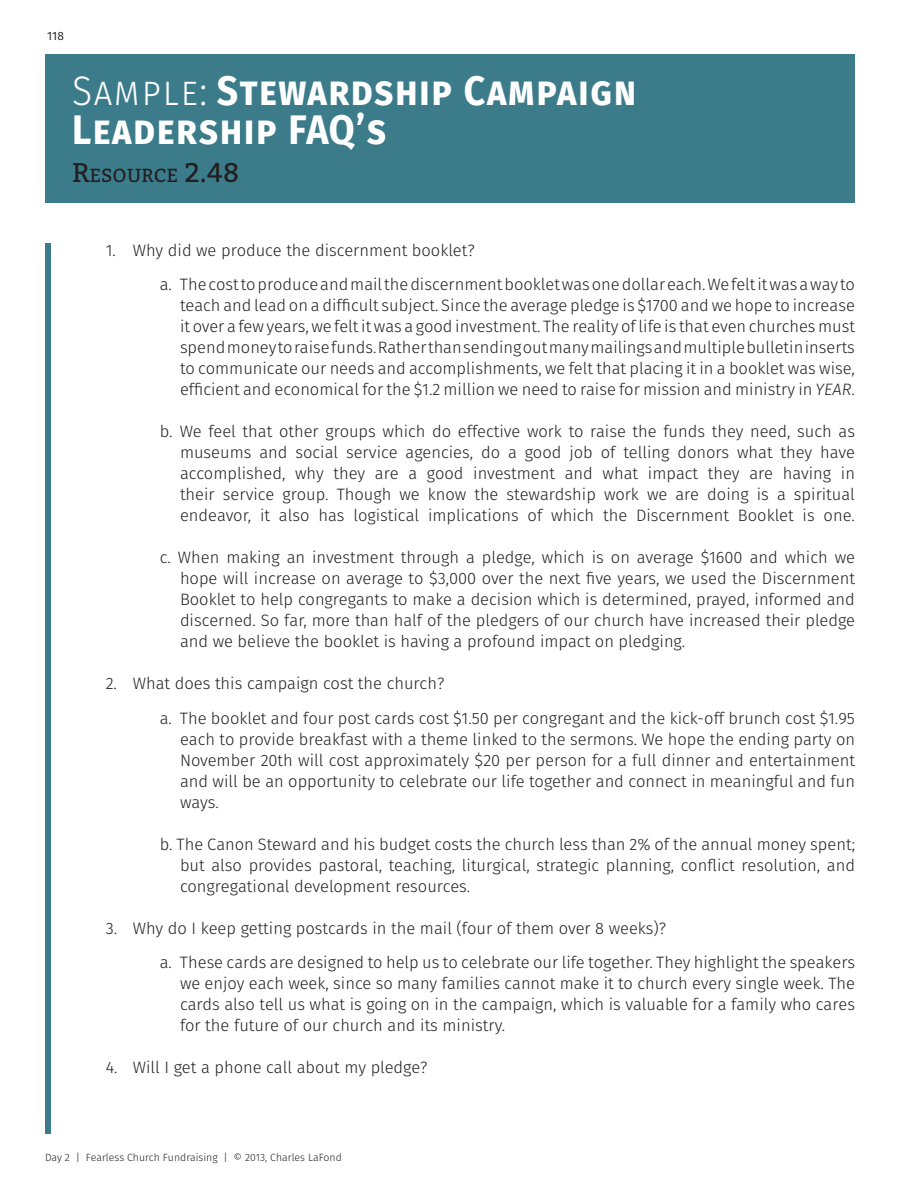
<style>
.page{position:relative;width:918px;height:1188px;background:#fff}
.page>*{position:absolute;margin:0;border:0;box-sizing:border-box;transform-origin:0 0}
.Page_Headers{font:700 41.25px/39px "Fira Sans";letter-spacing:.04em;color:#fff;scale:.91 1}
.Page_Headers-2{font:18.9px "Bitter";color:#231f20}
.Body_Text{font:300 16.5px/21px "Fira Sans";color:#231f20;text-align:justify}
.t1{font:12px "Fira Sans";color:#231f20}
.Footer_Right{font:300 10.5px "Fira Sans";color:#231f20}
.s1{font-weight:300}
.s2{font-size:27px}
.s3{font-style:italic}
</style>
<div class="page">
<div style="left:45px;top:54px;width:810px;height:148px;background:#3c7c8a"></div>
<div style="left:45px;top:243px;width:6px;height:891px;background:#3c7c8a"></div>
<p class="t1" style="left:47px;top:27px;width:18px">118</p>
<p class="Page_Headers" style="left:72px;top:68px;width:622px"><span class="s1">Sample:</span> Stewardship Campaign<br>Leadership FAQ’s</p>
<p class="Page_Headers-2" style="left:72px;top:161px;width:169px"><span class="s2">R</span>ESOURCE <span class="s2">2.48</span></p>
<p class="Body_Text" style="left:106px;top:240px;width:371px">1. Why did we produce the discernment booklet?</p>
<p class="Body_Text" style="left:180px;top:274px;width:677px;text-indent:-20px">a. The cost to produce and mail the discernment booklet was one dollar each. We felt it was a way to teach and lead on a difficult subject. Since the average pledge is $1700 and we hope to increase it over a few years, we felt it was a good investment. The reality of life is that even churches must spend money to raise funds. Rather than sending out many mailings and multiple bulletin inserts to communicate our needs and accomplishments, we felt that placing it in a booklet was wise, efficient and economical for the $1.2 million we need to raise for mission and ministry in <span class="s3">YEAR</span>.</p>
<p class="Body_Text" style="left:180px;top:421px;width:677px;text-indent:-20px">b. We feel that other groups which do effective work to raise the funds they need, such as museums and social service agencies, do a good job of telling donors what they have accomplished, why they are a good investment and what impact they are having in their service group. Though we know the stewardship work we are doing is a spiritual endeavor, it also has logistical implications of which the Discernment Booklet is one.</p>
<p class="Body_Text" style="left:180px;top:547px;width:677px;text-indent:-20px">c. When making an investment through a pledge, which is on average $1600 and which we hope will increase on average to $3,000 over the next five years, we used the Discernment Booklet to help congregants to make a decision which is determined, prayed, informed and discerned. So far, more than half of the pledgers of our church have increased their pledge and we believe the booklet is having a profound impact on pledging.</p>
<p class="Body_Text" style="left:106px;top:673px;width:340px">2. What does this campaign cost the church?</p>
<p class="Body_Text" style="left:180px;top:708px;width:677px;text-indent:-20px">a. The booklet and four post cards cost $1.50 per congregant and the kick-off brunch cost $1.95 each to provide breakfast with a theme linked to the sermons. We hope the ending party on November 20th will cost approximately $20 per person for a full dinner and entertainment and will be an opportunity to celebrate our life together and connect in meaningful and fun ways.</p>
<p class="Body_Text" style="left:180px;top:834px;width:677px;text-indent:-20px">b. The Canon Steward and his budget costs the church less than 2% of the annual money spent; but also provides pastoral, teaching, liturgical, strategic planning, conflict resolution, and congregational development resources.</p>
<p class="Body_Text" style="left:106px;top:918px;width:562px">3. Why do I keep getting postcards in the mail (four of them over 8 weeks)?</p>
<p class="Body_Text" style="left:180px;top:952px;width:677px;text-indent:-20px">a. These cards are designed to help us to celebrate our life together. They highlight the speakers we enjoy each week, since so many families cannot make it to church every single week. The cards also tell us what is going on in the campaign, which is valuable for a family who cares for the future of our church and its ministry.</p>
<p class="Body_Text" style="left:106px;top:1057px;width:323px">4. Will I get a phone call about my pledge?</p>
<p class="Footer_Right" style="left:45px;top:1150px;width:298px">Day 2 | Fearless Church Fundraising | © 2013, Charles LaFond</p>
</div>
